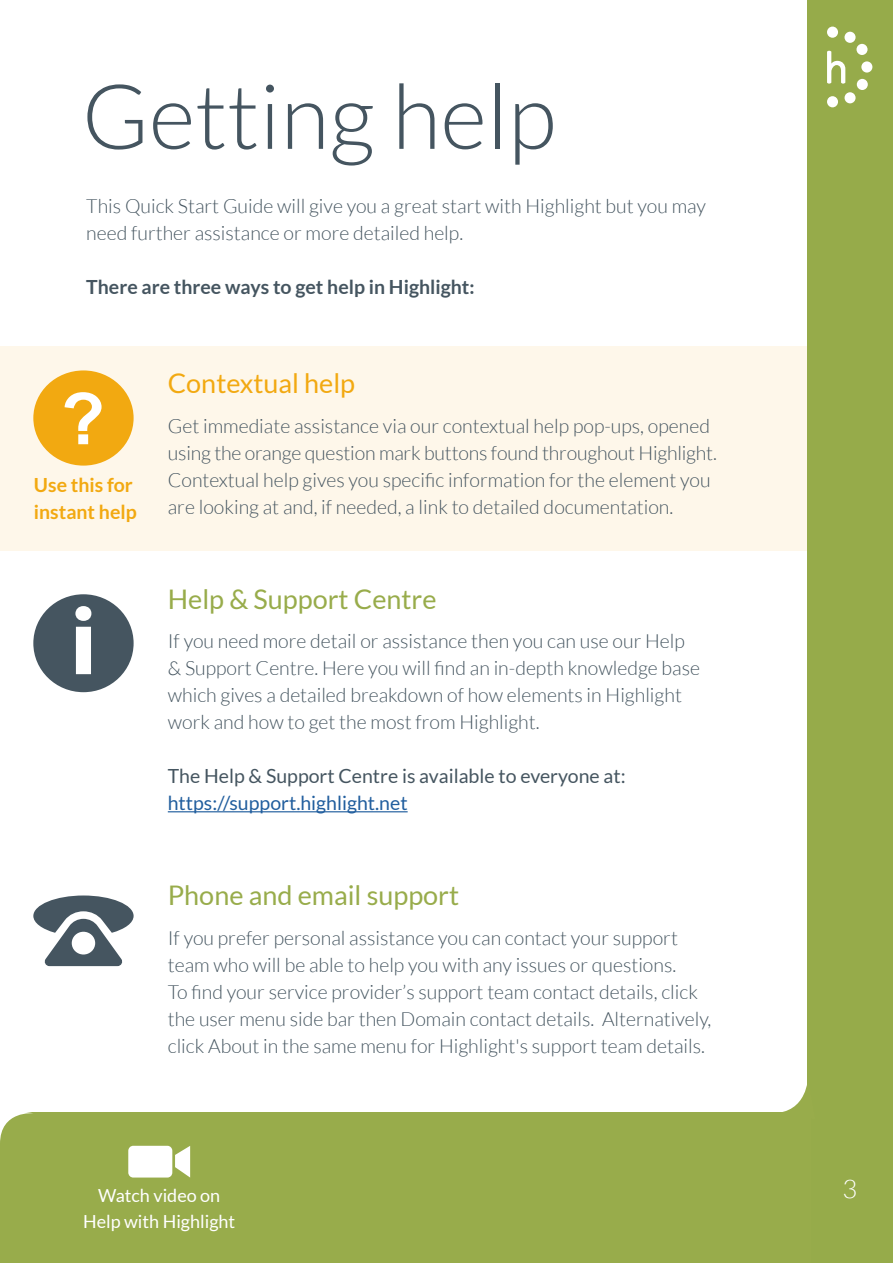
<style>
.page{position:relative;width:893px;height:1263px;background:#fff}
.page>*{position:absolute;margin:0;border:0;box-sizing:border-box;transform-origin:0 0}
.t1{font:300 90px "Lato";color:#455560}
.t2{font:700 72px "Arial";color:#fff}
.t3{font:27px "Lato";color:#98ac4b}
.t4{font:27px "Lato";color:#f2a911}
.t5{font:300 25.5px "Lato";color:#fff}
.t6{font:300 19.5px/27px "Lato";color:#455560}
.t7{font:19.5px "Lato";color:#455560}
.t8{font:700 19.5px "Lato";color:#455560}
.t9{font:19.5px "Lato";color:#215e9e}
.t10{font:700 19.5px/27px "Lato";color:#f2a911}
.t11{font:18px/25.5px "Lato";color:#fff;text-align:center}
</style>
<div class="page">
<div style="left:0;top:347px;width:812px;height:204px;background:#fef7ea"></div>
<hr style="left:168px;top:811px;width:240px;height:1px;background:#215e9e">
<svg style="left:33px;top:895px;width:101px;height:71px"></svg>
<svg style="left:33px;top:594px;width:101px;height:98px"></svg>
<div style="left:33px;top:370px;width:101px;height:96px;background:#f2a911;border-radius:50%"></div>
<div style="left:808px;top:0;width:85px;height:1263px;background:#96ab4a"></div>
<div style="left:827px;top:96px;width:11px;height:11px;background:#fff;border-radius:50%"></div>
<div style="left:844px;top:92px;width:11px;height:11px;background:#fff;border-radius:50%"></div>
<div style="left:861px;top:61px;width:11px;height:12px;background:#fff;border-radius:50%"></div>
<div style="left:857px;top:79px;width:11px;height:11px;background:#fff;border-radius:50%"></div>
<div style="left:827px;top:27px;width:11px;height:11px;background:#fff;border-radius:50%"></div>
<div style="left:844px;top:32px;width:11px;height:11px;background:#fff;border-radius:50%"></div>
<div style="left:856px;top:44px;width:11px;height:11px;background:#fff;border-radius:50%"></div>
<svg style="left:827px;top:51px;width:18px;height:33px"></svg>
<div style="left:0;top:1113px;width:811px;height:150px;background:#98ac4b"></div>
<svg style="left:736px;top:1077px;width:72px;height:36px"></svg>
<svg style="left:0;top:1112px;width:34px;height:29px"></svg>
<div style="left:128px;top:1146px;width:44px;height:31px;background:#fff;border-radius:5px"></div>
<svg style="left:175px;top:1146px;width:15px;height:31px"></svg>
<h1 class="t1" style="left:82px;top:68px;width:476px">Getting help</h1>
<p class="t6" style="left:86px;top:193px;width:621px">This Quick Start Guide will give you a great start with Highlight but you may need further assistance or more detailed help.</p>
<p class="t8" style="left:86px;top:276px;width:390px">There are three ways to get help in Highlight:</p>
<h2 class="t2" style="left:61px;top:371px;width:45px">?</h2>
<p class="t10" style="left:34px;top:471px;width:104px">Use this for instant help</p>
<h3 class="t4" style="left:168px;top:368px;width:189px">Contextual help</h3>
<p class="t6" style="left:168px;top:412px;width:551px">Get immediate assistance via our contextual help pop-ups, opened using the orange question mark buttons found throughout Highlight.<br>Contextual help gives you specific information for the element you are looking at and, if needed, a link to detailed documentation.</p>
<h3 class="t3" style="left:168px;top:584px;width:270px">Help &amp; Support Centre</h3>
<p class="t6" style="left:168px;top:628px;width:534px">If you need more detail or assistance then you can use our Help &amp; Support Centre. Here you will find an in-depth knowledge base which gives a detailed breakdown of how elements in Highlight work and how to get the most from Highlight.</p>
<p class="t7" style="left:168px;top:765px;width:459px">The Help &amp; Support Centre is available to everyone at:</p>
<p class="t9" style="left:168px;top:792px;width:241px">https://support.highlight.net</p>
<h3 class="t3" style="left:168px;top:880px;width:293px">Phone and email support</h3>
<p class="t6" style="left:168px;top:925px;width:545px">If you prefer personal assistance you can contact your support team who will be able to help you with any issues or questions.<br>To find your service provider’s support team contact details, click the user menu side bar then Domain contact details. Alternatively, click About in the same menu for Highlight's support team details.</p>
<p class="t11" style="left:83px;top:1183px;width:154px">Watch video on<br>Help with Highlight</p>
<h3 class="t5" style="left:842px;top:1176px;width:16px">3</h3>
</div>
